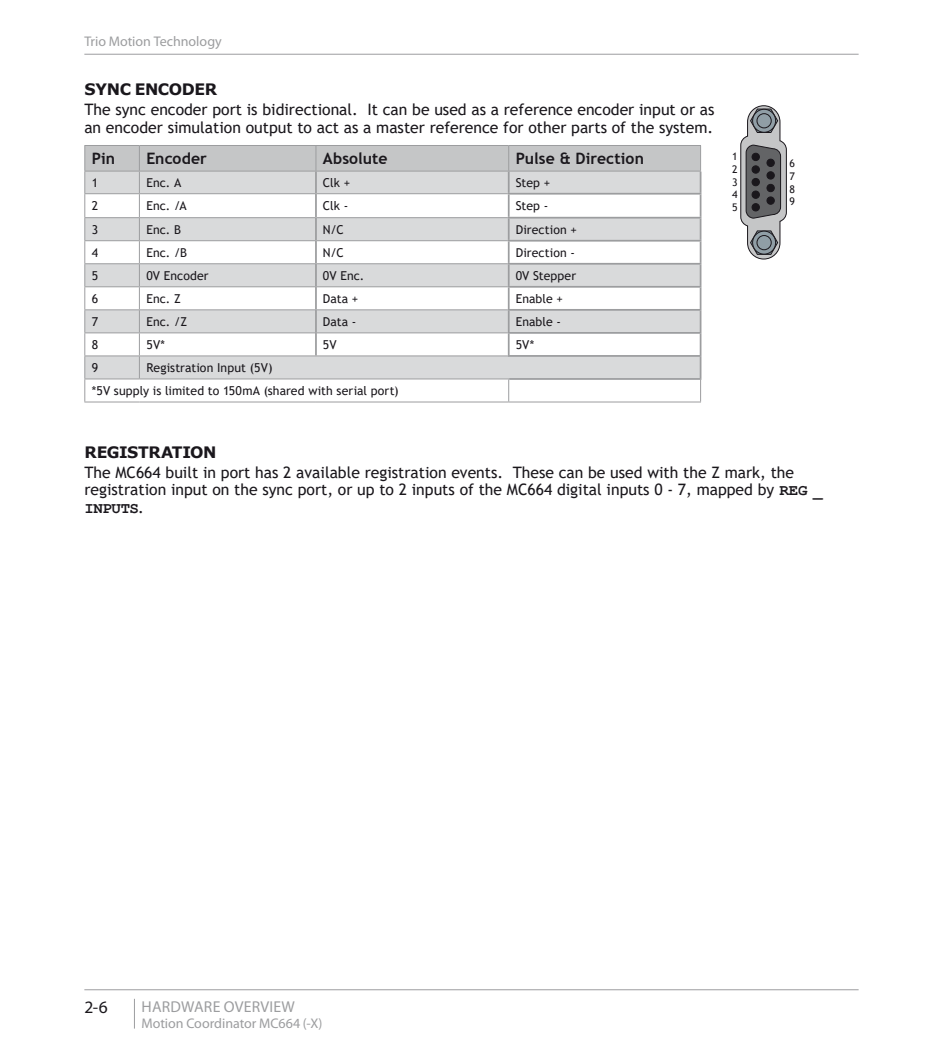
<style>
.page{position:relative;width:943px;height:1062px;background:#fff}
.page>*{position:absolute;margin:0;border:0;box-sizing:border-box;transform-origin:0 0}
.t1{font:17.5px "Myriad Pro";color:#1a171c}
.t2{font:15.75px/17.5px "Trebuchet MS";color:#1a171c}
.table_header{font:700 15.75px "Trebuchet MS";letter-spacing:.005em;color:#1a171c}
.Heading_2{font:700 15.75px "Verdana";letter-spacing:-.03em;color:#1a171c}
.t3{font:15.75px "Myriad Pro";letter-spacing:.01em;color:#9c9d9f}
.t4{font:14px "Myriad Pro";color:#9c9d9f}
.t5{font:12.25px "Trebuchet MS";letter-spacing:.005em;color:#1a171c}
.t6{font:10.5px/12.6px "Trebuchet MS";color:#1a171c;text-align:justify}
.s1{font-family:"Courier New";font-weight:700}
</style>
<div class="page">
<hr style="left:84px;top:989px;width:774px;height:1px;background:#9c9d9f">
<hr style="left:134px;top:998px;width:1px;height:30px;background:#9c9d9f">
<hr style="left:84px;top:54px;width:774px;height:1px;background:#9c9d9f">
<hr style="left:84px;top:401px;width:55px;height:1px;background:#9c9d9f">
<hr style="left:139px;top:401px;width:177px;height:1px;background:#9c9d9f">
<hr style="left:316px;top:401px;width:192px;height:1px;background:#9c9d9f">
<hr style="left:508px;top:401px;width:193px;height:1px;background:#9c9d9f">
<svg style="left:84px;top:145px;width:617px;height:256px"></svg>
<hr style="left:699px;top:334px;width:2px;height:21px;background:#9c9d9f">
<hr style="left:508px;top:355px;width:193px;height:2px;background:#9c9d9f">
<hr style="left:699px;top:357px;width:2px;height:21px;background:#9c9d9f">
<hr style="left:509px;top:378px;width:192px;height:2px;background:#9c9d9f">
<svg style="left:740px;top:105px;width:47px;height:155px"></svg>
<svg style="left:752px;top:231px;width:23px;height:23px"></svg>
<div style="left:752px;top:231px;width:24px;height:23px;border:1px solid #1a171c;border-radius:50%"></div>
<div style="left:757px;top:235px;width:14px;height:15px;background:#909ea6;border-radius:50%"></div>
<div style="left:756px;top:235px;width:15px;height:15px;border:1px solid #1a171c;border-radius:50%"></div>
<p class="t4" style="left:84px;top:33px;width:139px">Trio Motion Technology</p>
<p class="Heading_2" style="left:85px;top:78px;width:134px">SYNC ENCODER</p>
<p class="t2" style="left:84px;top:101px;width:631px">The sync encoder port is bidirectional. It can be used as a reference encoder input or as an encoder simulation output to act as a master reference for other parts of the system.</p>
<p class="table_header" style="left:92px;top:149px;width:25px">Pin</p>
<p class="table_header" style="left:146px;top:149px;width:62px">Encoder</p>
<p class="table_header" style="left:323px;top:149px;width:66px">Absolute</p>
<p class="table_header" style="left:515px;top:149px;width:130px">Pulse &amp; Direction</p>
<p class="t5" style="left:92px;top:175px;width:8px">1</p>
<p class="t5" style="left:146px;top:175px;width:36px">Enc. A</p>
<p class="t5" style="left:323px;top:175px;width:29px">Clk +</p>
<p class="t5" style="left:515px;top:175px;width:36px">Step +</p>
<p class="t5" style="left:92px;top:198px;width:8px">2</p>
<p class="t5" style="left:146px;top:198px;width:42px">Enc. /A</p>
<p class="t5" style="left:323px;top:198px;width:27px">Clk -</p>
<p class="t5" style="left:515px;top:198px;width:34px">Step -</p>
<p class="t5" style="left:92px;top:222px;width:8px">3</p>
<p class="t5" style="left:146px;top:222px;width:36px">Enc. B</p>
<p class="t5" style="left:323px;top:222px;width:22px">N/C</p>
<p class="t5" style="left:515px;top:222px;width:63px">Direction +</p>
<p class="t5" style="left:92px;top:245px;width:8px">4</p>
<p class="t5" style="left:146px;top:245px;width:42px">Enc. /B</p>
<p class="t5" style="left:323px;top:245px;width:22px">N/C</p>
<p class="t5" style="left:515px;top:245px;width:61px">Direction -</p>
<p class="t5" style="left:92px;top:268px;width:8px">5</p>
<p class="t5" style="left:146px;top:268px;width:64px">0V Encoder</p>
<p class="t5" style="left:323px;top:268px;width:43px">0V Enc.</p>
<p class="t5" style="left:515px;top:268px;width:62px">0V Stepper</p>
<p class="t5" style="left:92px;top:291px;width:8px">6</p>
<p class="t5" style="left:146px;top:291px;width:36px">Enc. Z</p>
<p class="t5" style="left:323px;top:291px;width:37px">Data +</p>
<p class="t5" style="left:515px;top:291px;width:49px">Enable +</p>
<p class="t5" style="left:92px;top:314px;width:8px">7</p>
<p class="t5" style="left:146px;top:314px;width:42px">Enc. /Z</p>
<p class="t5" style="left:323px;top:314px;width:35px">Data -</p>
<p class="t5" style="left:515px;top:314px;width:47px">Enable -</p>
<p class="t5" style="left:92px;top:337px;width:8px">8</p>
<p class="t5" style="left:146px;top:337px;width:20px">5V*</p>
<p class="t5" style="left:323px;top:337px;width:15px">5V</p>
<p class="t5" style="left:515px;top:337px;width:20px">5V*</p>
<p class="t5" style="left:92px;top:360px;width:8px">9</p>
<p class="t5" style="left:146px;top:360px;width:128px">Registration Input (5V)</p>
<p class="t5" style="left:92px;top:383px;width:308px">*5V supply is limited to 150mA (shared with serial port)</p>
<p class="t6" style="left:732px;top:150px;width:7px">1<br>2<br>3<br>4<br>5</p>
<p class="t6" style="left:789px;top:157px;width:7px">6<br>7<br>8<br>9</p>
<p class="Heading_2" style="left:85px;top:440px;width:133px">REGISTRATION</p>
<p class="t2" style="left:84px;top:463px;width:739px">The MC664 built in port has 2 available registration events. These can be used with the Z mark, the registration input on the sync port, or up to 2 inputs of the MC664 digital inputs 0 - 7, mapped by <span class="s1">REG _<br>INPUTS</span>.</p>
<p class="t1" style="left:84px;top:996px;width:25px">2-6</p>
<p class="t3" style="left:142px;top:996px;width:155px">HARDWARE OVERVIEW</p>
<p class="t4" style="left:141px;top:1014px;width:183px">Motion Coordinator MC664 (-X)</p>
</div>
